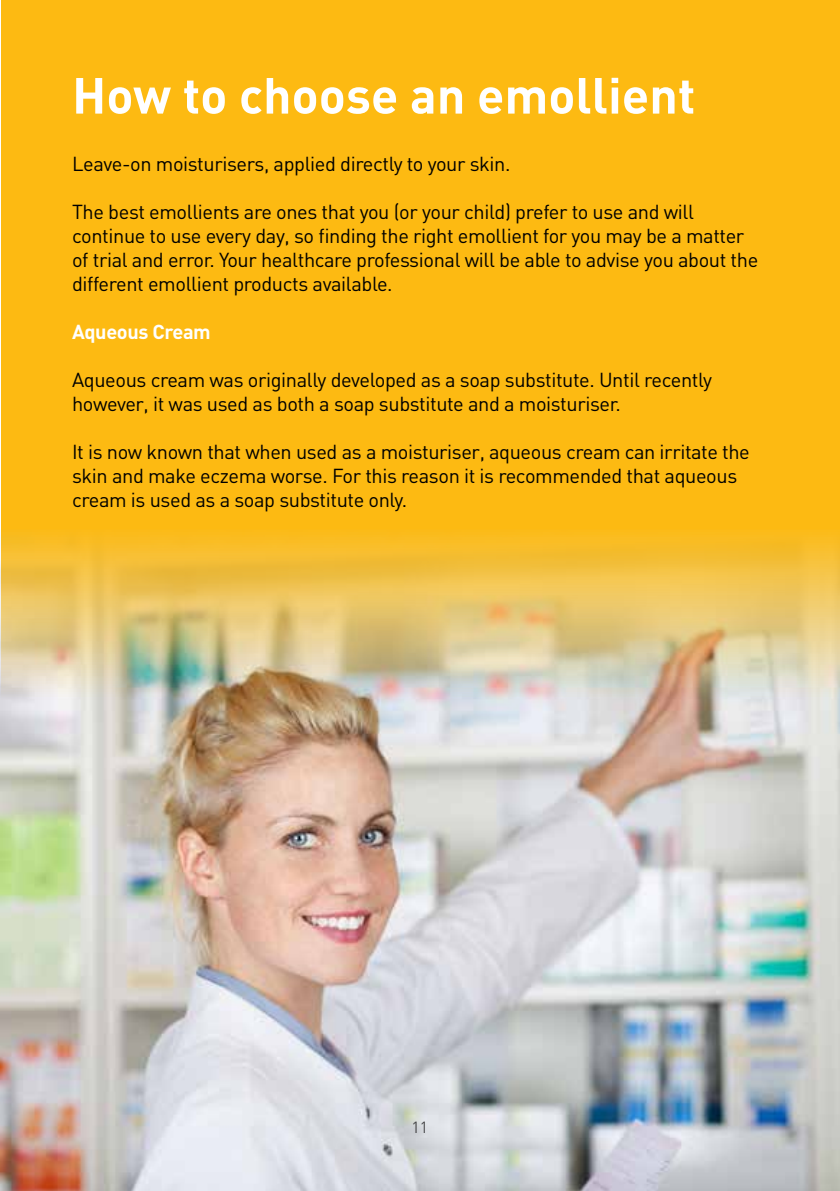
<style>
.page{position:relative;width:840px;height:1191px;background:#fff}
.page>*{position:absolute;margin:0;border:0;box-sizing:border-box;transform-origin:0 0}
.t1{font:700 50px "DIN";color:#fff}
.t2{font:20px/24px "DIN";letter-spacing:-.02em;color:#000}
.t3{font:700 20px "DIN";letter-spacing:-.02em;color:#fff}
.t4{font:16px "DIN";color:#48484a}
</style>
<div class="page">
<div style="left:2px;top:0;width:837px;height:1191px;background:#fdba12"></div>
<img style="left:0;top:529px;width:839px;height:662px">
<h1 class="t1" style="left:72px;top:63px;width:624px">How to choose an emollient</h1>
<p class="t2" style="left:72px;top:151px;width:440px">Leave-on moisturisers, applied directly to your skin.</p>
<p class="t2" style="left:72px;top:199px;width:687px">The best emollients are ones that you (or your child) prefer to use and will continue to use every day, so finding the right emollient for you may be a matter of trial and error. Your healthcare professional will be able to advise you about the different emollient products available.</p>
<p class="t3" style="left:72px;top:319px;width:140px">Aqueous Cream</p>
<p class="t2" style="left:72px;top:367px;width:641px">Aqueous cream was originally developed as a soap substitute. Until recently however, it was used as both a soap substitute and a moisturiser.</p>
<p class="t2" style="left:72px;top:439px;width:679px">It is now known that when used as a moisturiser, aqueous cream can irritate the skin and make eczema worse. For this reason it is recommended that aqueous cream is used as a soap substitute only.</p>
<p class="t4" style="left:411px;top:1117px;width:18px">11</p>
</div>
